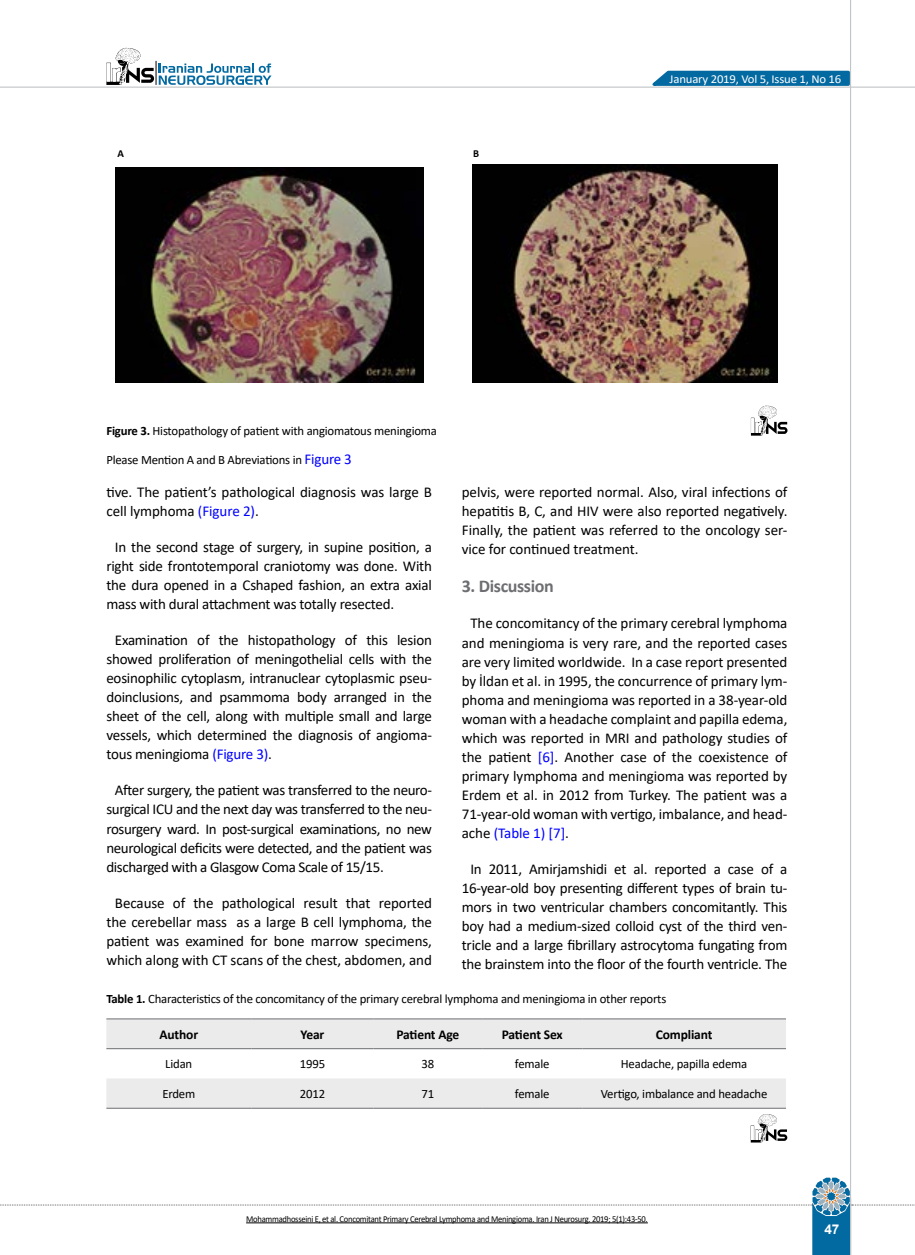
<style>
.page{position:relative;width:915px;height:1255px;background:#fff}
.page>*{position:absolute;margin:0;border:0;box-sizing:border-box;transform-origin:0 0}
.t1{font:700 18px "Calibri";letter-spacing:-.02em;color:#6d6e71}
.t2{font:15px/19px "Calibri";letter-spacing:-.015em;color:#000;text-align:justify}
.t3{font:700 13.5px "Calibri";letter-spacing:-.01em;color:#000}
.t4{font:700 13.5px "Arial";color:#fff}
.t5{font:12.75px "Calibri";letter-spacing:-.015em;color:#000}
.t6{font:12.15px "Calibri";letter-spacing:-.015em;color:#fff;scale:1.05 1}
.t7{font:700 10.8px "Calibri";color:#000}
.t8{font:9px "Calibri";letter-spacing:-.03em;color:#000;scale:.95 1}
.s1{font-weight:700}
.s2{font-size:15px;color:#00f}
.s3{color:#00f}
</style>
<div class="page">
<hr style="left:849px;top:0;width:1px;height:1254px;background:#c2c4c6">
<hr style="left:0;top:87px;width:914px;height:1px;background:#c2c4c6">
<svg style="left:645px;top:69px;width:206px;height:18px;background:#3888b3"></svg>
<svg style="left:106px;top:48px;width:165px;height:37px"></svg>
<svg style="left:0;top:1177px;width:915px;height:77px"></svg>
<img style="left:115px;top:167px;width:308px;height:215px">
<img style="left:472px;top:164px;width:304px;height:218px">
<svg style="left:750px;top:406px;width:37px;height:29px"></svg>
<svg style="left:106px;top:1019px;width:679px;height:88px;fill:#ebebec"></svg>
<hr style="left:106px;top:1018px;width:145px;height:1px;background:#6d6e71">
<hr style="left:251px;top:1018px;width:122px;height:1px;background:#6d6e71">
<hr style="left:373px;top:1018px;width:109px;height:1px;background:#6d6e71">
<hr style="left:482px;top:1018px;width:100px;height:1px;background:#6d6e71">
<hr style="left:582px;top:1018px;width:203px;height:1px;background:#6d6e71">
<hr style="left:106px;top:1048px;width:145px;height:1px;background:#6d6e71">
<hr style="left:251px;top:1048px;width:122px;height:1px;background:#6d6e71">
<hr style="left:373px;top:1048px;width:109px;height:1px;background:#6d6e71">
<hr style="left:482px;top:1048px;width:100px;height:1px;background:#6d6e71">
<hr style="left:582px;top:1048px;width:203px;height:1px;background:#6d6e71">
<hr style="left:106px;top:1107px;width:145px;height:1px;background:#6d6e71">
<hr style="left:251px;top:1107px;width:122px;height:1px;background:#6d6e71">
<hr style="left:373px;top:1107px;width:109px;height:1px;background:#6d6e71">
<hr style="left:482px;top:1107px;width:100px;height:1px;background:#6d6e71">
<hr style="left:582px;top:1107px;width:203px;height:1px;background:#6d6e71">
<svg style="left:750px;top:1114px;width:37px;height:28px"></svg>
<hr style="left:246px;top:1222px;width:401px;height:1px;background:#000">
<p class="t7" style="left:117px;top:146px;width:8px">A</p>
<p class="t7" style="left:473px;top:146px;width:8px">B</p>
<p class="t5" style="left:106px;top:422px;width:332px"><span class="s1">Figure 3.</span> Histopathology of patient with angiomatous meningioma</p>
<p class="t5" style="left:106px;top:451px;width:247px">Please Mention A and B Abreviations in <span class="s2">Figure 3</span></p>
<p class="t6" style="left:669px;top:70px;width:165px">January 2019, Vol 5, Issue 1, No 16</p>
<p class="t2" style="left:106px;top:481px;width:327px">tive. The patient’s pathological diagnosis was large B cell lymphoma <span class="s3">(Figure 2)</span>.</p>
<p class="t2" style="left:106px;top:537px;width:327px;text-indent:9px">In the second stage of surgery, in supine position, a right side frontotemporal craniotomy was done. With the dura opened in a Cshaped fashion, an extra axial mass with dural attachment was totally resected.</p>
<p class="t2" style="left:106px;top:630px;width:327px;text-indent:9px">Examination of the histopathology of this lesion showed proliferation of meningothelial cells with the eosinophilic cytoplasm, intranuclear cytoplasmic pseu&shy;doinclusions, and psammoma body arranged in the sheet of the cell, along with multiple small and large vessels, which determined the diagnosis of angioma&shy;tous meningioma <span class="s3">(Figure 3)</span>.</p>
<p class="t2" style="left:106px;top:780px;width:327px;text-indent:9px">After surgery, the patient was transferred to the neuro&shy;surgical ICU and the next day was transferred to the neu&shy;rosurgery ward. In post-surgical examinations, no new neurological deficits were detected, and the patient was discharged with a Glasgow Coma Scale of 15/15.</p>
<p class="t2" style="left:106px;top:892px;width:327px;text-align:center">Because of the pathological result that reported the cerebellar mass as a large B cell lymphoma, the patient was examined for bone marrow specimens, which along with CT scans of the chest, abdomen, and</p>
<p class="t2" style="left:461px;top:481px;width:327px">pelvis, were reported normal. Also, viral infections of hepatitis B, C, and HIV were also reported negatively.<br>Finally, the patient was referred to the oncology ser&shy;vice for continued treatment.</p>
<p class="t1" style="left:461px;top:573px;width:93px">3. Discussion</p>
<p class="t2" style="left:461px;top:613px;width:327px;text-indent:9px">The concomitancy of the primary cerebral lymphoma and meningioma is very rare, and the reported cases are very limited worldwide. In a case report presented by İldan et al. in 1995, the concurrence of primary lym&shy;phoma and meningioma was reported in a 38-year-old woman with a headache complaint and papilla edema, which was reported in MRI and pathology studies of the patient <span class="s3">[6]</span>. Another case of the coexistence of primary lymphoma and meningioma was reported by Erdem et al. in 2012 from Turkey. The patient was a 71-year-old woman with vertigo, imbalance, and head&shy;ache <span class="s3">(Table 1) [7]</span>.</p>
<p class="t2" style="left:461px;top:859px;width:327px;text-align:center">In 2011, Amirjamshidi et al. reported a case of a 16-year-old boy presenting different types of brain tu&shy;mors in two ventricular chambers concomitantly. This boy had a medium-sized colloid cyst of the third ven&shy;tricle and a large fibrillary astrocytoma fungating from the brainstem into the floor of the fourth ventricle. The</p>
<p class="t5" style="left:106px;top:989px;width:561px"><span class="s1">Table 1.</span> Characteristics of the concomitancy of the primary cerebral lymphoma and meningioma in other reports</p>
<p class="t3" style="left:159px;top:1024px;width:40px">Author</p>
<p class="t3" style="left:300px;top:1024px;width:25px">Year</p>
<p class="t3" style="left:396px;top:1024px;width:65px">Patient Age</p>
<p class="t3" style="left:501px;top:1024px;width:62px">Patient Sex</p>
<p class="t3" style="left:655px;top:1024px;width:58px">Compliant</p>
<p class="t5" style="left:165px;top:1055px;width:29px">Lidan</p>
<p class="t5" style="left:300px;top:1055px;width:27px">1995</p>
<p class="t5" style="left:421px;top:1055px;width:14px">38</p>
<p class="t5" style="left:515px;top:1055px;width:36px">female</p>
<p class="t5" style="left:620px;top:1055px;width:128px">Headache, papilla edema</p>
<p class="t5" style="left:162px;top:1084px;width:34px">Erdem</p>
<p class="t5" style="left:300px;top:1084px;width:27px">2012</p>
<p class="t5" style="left:421px;top:1084px;width:14px">71</p>
<p class="t5" style="left:515px;top:1084px;width:36px">female</p>
<p class="t5" style="left:600px;top:1084px;width:168px">Vertigo, imbalance and headache</p>
<p class="t8" style="left:246px;top:1212px;width:424px">Mohammadhosseini E, et al. Concomitant Primary Cerebral Lymphoma and Meningioma. Iran J Neurosurg. 2019; 5(1):43-50.</p>
<p class="t4" style="left:824px;top:1219px;width:17px">47</p>
</div>
